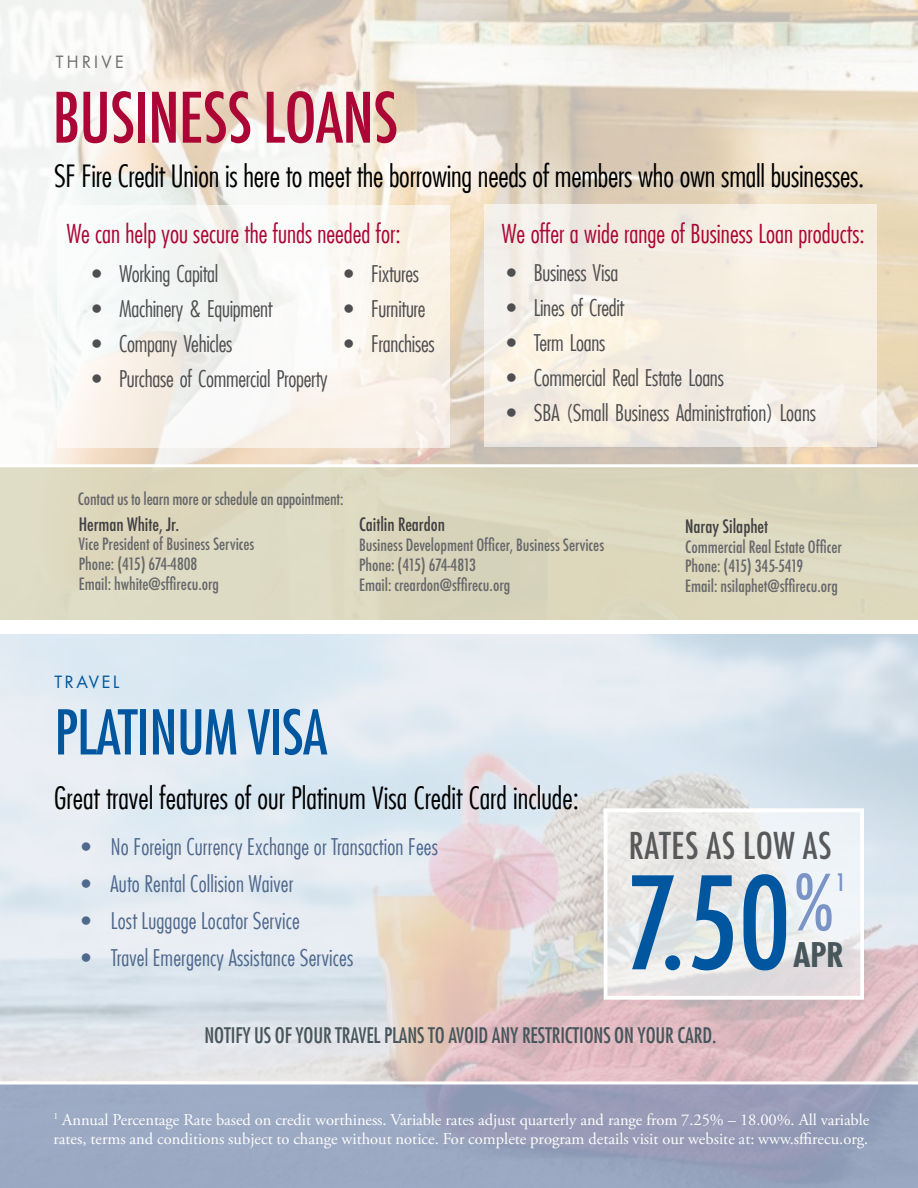
<style>
.page{position:relative;width:918px;height:1188px;background:#fff}
.page>*{position:absolute;margin:0;border:0;box-sizing:border-box;transform-origin:0 0}
.t1{font:condensed 124.65px "Futura LT";color:#0057a0}
.t2{font:condensed 75.15px "Futura LT";color:#7b94c6}
.t3{font:500 condensed 67.5px "Futura";letter-spacing:-.015em;color:#ab0635}
.t4{font:condensed 60px "Futura LT";letter-spacing:-.01em;color:#0057a0}
.t5{font:500 condensed 36px "Futura";letter-spacing:.02em;color:#58595b}
.t6{font:700 condensed 33.15px "Futura LT";color:#47575c}
.t7{font:300 condensed 30px "Futura LT";letter-spacing:-.01em;color:#000}
.t8{font:300 condensed 25.5px "Futura LT";color:#ab0635}
.t9{font:condensed 23.55px "Futura LT";color:#7b94c6}
.t10{font:300 condensed 22.5px "Futura LT";letter-spacing:-.01em;color:#4f4f51}
.t11{font:300 condensed 22.5px "Futura LT";letter-spacing:.01em;color:#4f688d}
.t12{font:condensed 21px "Futura LT";letter-spacing:-.005em;color:#47575c}
.t13{font:500 condensed 18px "Futura";letter-spacing:-.005em;color:#414042}
.t14{font:500 condensed 16.5px/19.8px "Futura";letter-spacing:-.005em;color:#67686b}
.t15{font:16.5px/19.5px "Adobe Garamond Pro";letter-spacing:-.005em;color:#fff}
.t16{font:16.5px "Futura LT";letter-spacing:.2em;color:#717073}
.t17{font:16.5px "Futura LT";letter-spacing:.16em;color:#0057a0}
</style>
<div class="page">
<img style="left:0;top:0;width:918px;height:464px">
<div style="left:0;top:467px;width:918px;height:153px;background:#dbd8bd"></div>
<div style="left:484px;top:204px;width:393px;height:243px;background:linear-gradient(to right,#f4eee4,#f5eee1)"></div>
<svg style="left:57px;top:205px;width:392px;height:242px;fill:#f9f5f2"></svg>
<div style="left:0;top:1083px;width:918px;height:105px;background:linear-gradient(to right,#9dacc5,#959bb7)"></div>
<svg style="left:0;top:634px;width:918px;height:447px;background:#dedfe5"></svg>
<hr style="left:0;top:1081px;width:918px;height:3px;background:#fff">
<svg style="left:609px;top:813px;width:250px;height:182px"></svg>
<div style="left:604px;top:808px;width:260px;height:192px;border:4px solid #fff"></div>
<p class="t16" style="left:56px;top:52px;width:70px">THRIVE</p>
<h3 class="t3" style="left:53px;top:76px;width:347px">BUSINESS LOANS</h3>
<h3 class="t7" style="left:54px;top:158px;width:812px">SF Fire Credit Union is here to meet the borrowing needs of members who own small businesses.</h3>
<h3 class="t8" style="left:66px;top:218px;width:336px">We can help you secure the funds needed for:</h3>
<h3 class="t10" style="left:92px;top:260px;width:128px">• Working Capital</h3>
<h3 class="t10" style="left:92px;top:295px;width:182px">• Machinery &amp; Equipment</h3>
<h3 class="t10" style="left:92px;top:330px;width:142px">• Company Vehicles</h3>
<h3 class="t10" style="left:92px;top:365px;width:237px">• Purchase of Commercial Property</h3>
<h3 class="t10" style="left:344px;top:260px;width:76px">• Fixtures</h3>
<h3 class="t10" style="left:344px;top:295px;width:83px">• Furniture</h3>
<h3 class="t10" style="left:344px;top:330px;width:92px">• Franchises</h3>
<p class="t14" style="left:78px;top:489px;width:267px">Contact us to learn more or schedule an appointment:</p>
<h3 class="t8" style="left:502px;top:218px;width:365px">We offer a wide range of Business Loan products:</h3>
<h3 class="t10" style="left:507px;top:259px;width:113px">• Business Visa</h3>
<h3 class="t10" style="left:507px;top:294px;width:119px">• Lines of Credit</h3>
<h3 class="t10" style="left:507px;top:329px;width:100px">• Term Loans</h3>
<h3 class="t10" style="left:507px;top:364px;width:219px">• Commercial Real Estate Loans</h3>
<h3 class="t10" style="left:507px;top:400px;width:311px">• SBA (Small Business Administration) Loans</h3>
<p class="t13" style="left:79px;top:513px;width:102px">Herman White, Jr.</p>
<p class="t14" style="left:79px;top:534px;width:177px">Vice President of Business Services<br>Phone: (415) 674-4808<br>Email: hwhite@sffirecu.org</p>
<p class="t13" style="left:359px;top:513px;width:88px">Caitlin Reardon</p>
<p class="t14" style="left:359px;top:535px;width:247px">Business Development Officer, Business Services<br>Phone: (415) 674-4813<br>Email: creardon@sffirecu.org</p>
<p class="t13" style="left:685px;top:515px;width:85px">Naray Silaphet</p>
<p class="t14" style="left:685px;top:536px;width:158px">Commercial Real Estate Officer<br>Phone: (415) 345-5419<br>Email: nsilaphet@sffirecu.org</p>
<p class="t17" style="left:54px;top:672px;width:67px">TRAVEL</p>
<h3 class="t4" style="left:54px;top:696px;width:275px">PLATINUM VISA</h3>
<h3 class="t7" style="left:54px;top:780px;width:526px">Great travel features of our Platinum Visa Credit Card include:</h3>
<h3 class="t11" style="left:81px;top:833px;width:358px">• No Foreign Currency Exchange or Transaction Fees</h3>
<h3 class="t11" style="left:81px;top:870px;width:213px">• Auto Rental Collision Waiver</h3>
<h3 class="t11" style="left:81px;top:907px;width:220px">• Lost Luggage Locator Service</h3>
<h3 class="t11" style="left:81px;top:944px;width:273px">• Travel Emergency Assistance Services</h3>
<h3 class="t5" style="left:629px;top:823px;width:204px">RATES AS LOW AS</h3>
<h2 class="t2" style="left:793px;top:858px;width:43px">%</h2>
<h3 class="t9" style="left:836px;top:869px;width:11px">1</h3>
<h1 class="t1" style="left:627px;top:849px;width:165px">7.50</h1>
<h3 class="t6" style="left:793px;top:934px;width:52px">APR</h3>
<p class="t12" style="left:205px;top:1023px;width:513px">NOTIFY US OF YOUR TRAVEL PLANS TO AVOID ANY RESTRICTIONS ON YOUR CARD.</p>
<p class="t15" style="left:53px;top:1110px;width:817px"><sup>1</sup> Annual Percentage Rate based on credit worthiness. Variable rates adjust quarterly and range from 7.25% – 18.00%. All variable rates, terms and conditions subject to change without notice. For complete program details visit our website at: www.sffirecu.org.</p>
</div>
